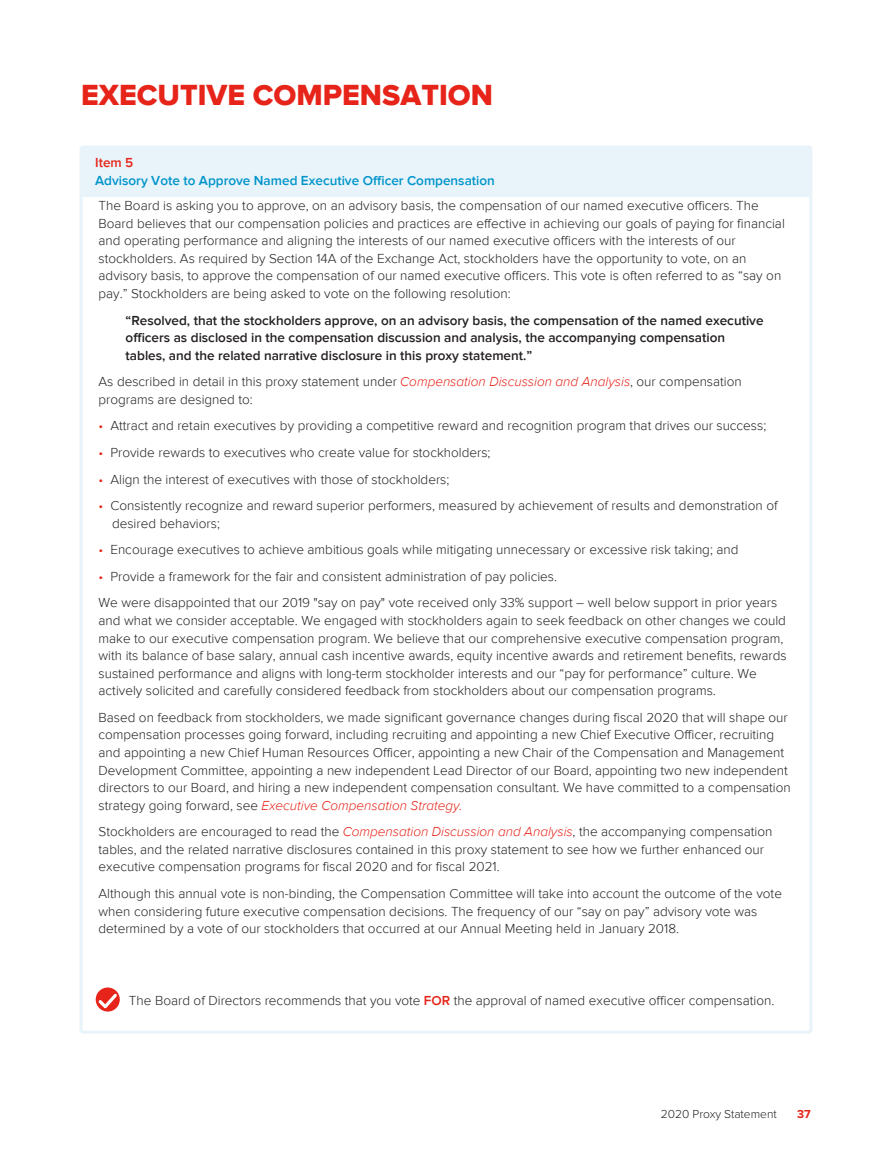
<style>
.page{position:relative;width:892px;height:1162px;background:#fff}
.page>*{position:absolute;margin:0;border:0;box-sizing:border-box;transform-origin:0 0}
.t1{font:30px "Proxima Nova Th Extrabld";color:#e72419}
.t2{font:300 13.5px/17.5px "Proxima Nova";color:#231f20}
.t3{font:600 13.5px/17.5px "Proxima Nova";color:#231f20}
.t4{font:600 13.5px "Proxima Nova";color:#0094ca}
.t5{font:600 13.5px "Proxima Nova";color:#e72419}
.t6{font:300 12px "Proxima Nova";color:#231f20}
.t7{font:700 12px "Proxima Nova";color:#e72419}
.s1{font-style:italic;color:#e72419}
.s2{color:#e72419}
.s3{font-weight:600;color:#e72419}
</style>
<div class="page">
<div style="left:83px;top:149px;width:726px;height:45px;background:#e8f4fa"></div>
<hr style="left:80px;top:147px;width:3px;height:884px;background:#e8f4fa">
<hr style="left:809px;top:147px;width:3px;height:884px;background:#e8f4fa">
<hr style="left:81px;top:146px;width:729px;height:3px;background:#e8f4fa">
<hr style="left:81px;top:194px;width:729px;height:3px;background:#e8f4fa">
<hr style="left:81px;top:1030px;width:729px;height:3px;background:#e8f4fa">
<div style="left:96px;top:987px;width:24px;height:24px;background:#e72419;border-radius:50%"></div>
<svg style="left:98px;top:993px;width:19px;height:15px"></svg>
<h1 class="t1" style="left:81px;top:77px;width:413px">EXECUTIVE COMPENSATION</h1>
<p class="t5" style="left:95px;top:155px;width:40px">Item 5</p>
<p class="t4" style="left:95px;top:173px;width:401px">Advisory Vote to Approve Named Executive Officer Compensation</p>
<p class="t2" style="left:98px;top:197px;width:687px">The Board is asking you to approve, on an advisory basis, the compensation of our named executive officers. The Board believes that our compensation policies and practices are effective in achieving our goals of paying for financial and operating performance and aligning the interests of our named executive officers with the interests of our stockholders. As required by Section 14A of the Exchange Act, stockholders have the opportunity to vote, on an advisory basis, to approve the compensation of our named executive officers. This vote is often referred to as “say on pay.” Stockholders are being asked to vote on the following resolution:</p>
<p class="t3" style="left:125px;top:311px;width:639px">“Resolved, that the stockholders approve, on an advisory basis, the compensation of the named executive officers as disclosed in the compensation discussion and analysis, the accompanying compensation tables, and the related narrative disclosure in this proxy statement.”</p>
<p class="t2" style="left:98px;top:373px;width:644px">As described in detail in this proxy statement under <span class="s1">Compensation Discussion and Analysis</span>, our compensation programs are designed to:</p>
<p class="t2" style="left:98px;top:417px;width:669px"><span class="s2">•</span> Attract and retain executives by providing a competitive reward and recognition program that drives our success;</p>
<p class="t2" style="left:98px;top:444px;width:393px"><span class="s2">•</span> Provide rewards to executives who create value for stockholders;</p>
<p class="t2" style="left:98px;top:470px;width:352px"><span class="s2">•</span> Align the interest of executives with those of stockholders;</p>
<p class="t2" style="left:112px;top:497px;width:666px;text-indent:-14px"><span class="s2">•</span> Consistently recognize and reward superior performers, measured by achievement of results and demonstration of desired behaviors;</p>
<p class="t2" style="left:98px;top:541px;width:641px"><span class="s2">•</span> Encourage executives to achieve ambitious goals while mitigating unnecessary or excessive risk taking; and</p>
<p class="t2" style="left:98px;top:563px;width:680px;line-height:26.5px"><span class="s2">•</span> Provide a framework for the fair and consistent administration of pay policies.<br>We were disappointed that our 2019 "say on pay" vote received only 33% support – well below support in prior years</p>
<p class="t2" style="left:98px;top:611px;width:689px">and what we consider acceptable. We engaged with stockholders again to seek feedback on other changes we could make to our executive compensation program. We believe that our comprehensive executive compensation program, with its balance of base salary, annual cash incentive awards, equity incentive awards and retirement benefits, rewards sustained performance and aligns with long-term stockholder interests and our “pay for performance” culture. We actively solicited and carefully considered feedback from stockholders about our compensation programs.</p>
<p class="t2" style="left:98px;top:708px;width:693px">Based on feedback from stockholders, we made significant governance changes during fiscal 2020 that will shape our compensation processes going forward, including recruiting and appointing a new Chief Executive Officer, recruiting and appointing a new Chief Human Resources Officer, appointing a new Chair of the Compensation and Management Development Committee, appointing a new independent Lead Director of our Board, appointing two new independent directors to our Board, and hiring a new independent compensation consultant. We have committed to a compensation strategy going forward, see <span class="s1">Executive Compensation Strategy.</span></p>
<p class="t2" style="left:98px;top:822px;width:675px">Stockholders are encouraged to read the <span class="s1">Compensation Discussion and Analysis</span>, the accompanying compensation tables, and the related narrative disclosures contained in this proxy statement to see how we further enhanced our executive compensation programs for fiscal 2020 and for fiscal 2021.</p>
<p class="t2" style="left:98px;top:884px;width:684px">Although this annual vote is non-binding, the Compensation Committee will take into account the outcome of the vote when considering future executive compensation decisions. The frequency of our “say on pay” advisory vote was determined by a vote of our stockholders that occurred at our Annual Meeting held in January 2018.</p>
<p class="t2" style="left:129px;top:991px;width:646px">The Board of Directors recommends that you vote <span class="s3">FOR</span> the approval of named executive officer compensation.</p>
<p class="t6" style="left:660px;top:1108px;width:117px">2020 Proxy Statement</p>
<p class="t7" style="left:796px;top:1107px;width:15px">37</p>
</div>
